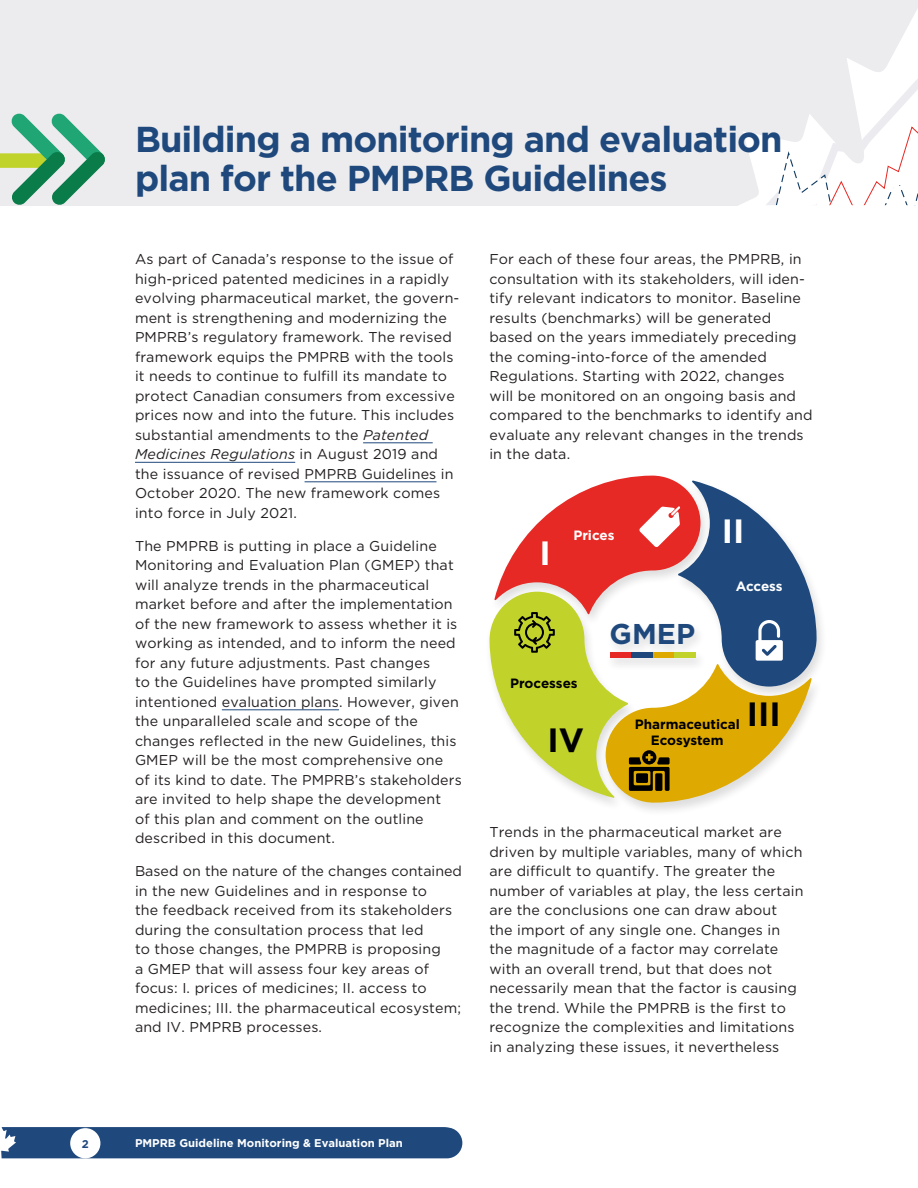
<style>
.page{position:relative;width:918px;height:1188px;background:#fff}
.page>*{position:absolute;margin:0;border:0;box-sizing:border-box;transform-origin:0 0}
.t1{font:700 36px/39px "Gotham HTF";letter-spacing:-.025em;color:#1f497d}
.t2{font:700 33.6px "Gotham";color:#000}
.t3{font:700 33.6px "Gotham";color:#fff}
.t4{font:700 28.65px "Gotham";color:#1f497d}
.Body{font:14.25px/19.5px "Gotham HTF";letter-spacing:.01em;color:#231f20}
.t5{font:700 13.5px/16.2px "Gotham";color:#000;text-align:center}
.t6{font:700 13.5px "Gotham";letter-spacing:-.005em;color:#fff}
.t7{font:700 11.25px "Gotham HTF";color:#fff}
.t8{font:700 11.25px "Gotham HTF";color:#1f497d}
.s1{font-style:italic}
</style>
<div class="page">
<div style="left:0;top:0;width:918px;height:205px;background:#ececee"></div>
<svg style="left:0;top:113px;width:105px;height:92px"></svg>
<svg style="left:741px;top:9px;width:177px;height:196px"></svg>
<svg style="left:0;top:1127px;width:462px;height:32px;background:#335989"></svg>
<hr style="left:363px;top:442px;width:70px;height:1px;background:#1f497d">
<hr style="left:135px;top:462px;width:160px;height:1px;background:#1f497d">
<hr style="left:305px;top:481px;width:132px;height:1px;background:#1f497d">
<hr style="left:222px;top:709px;width:117px;height:1px;background:#1f497d">
<div style="left:485px;top:474px;width:343px;height:342px;background:#231f20;opacity:.15"></div>
<svg style="left:489px;top:475px;width:328px;height:328px"></svg>
<h2 class="t1" style="left:135px;top:119px;width:649px">Building a monitoring and evaluation plan for the PMPRB Guidelines</h2>
<p class="Body" style="left:135px;top:249px;width:326px">As part of Canada’s response to the issue of high-priced patented medicines in a rapidly evolving pharmaceutical market, the govern&shy;ment is strengthening and modernizing the PMPRB’s regulatory framework. The revised framework equips the PMPRB with the tools it needs to continue to fulfill its mandate to protect Canadian consumers from excessive prices now and into the future. This includes substantial amendments to the <span class="s1">Patented Medicines Regulations</span> in August 2019 and the issuance of revised PMPRB Guidelines in October 2020. The new framework comes into force in July 2021.</p>
<p class="Body" style="left:135px;top:536px;width:328px">The PMPRB is putting in place a Guideline Monitoring and Evaluation Plan (GMEP) that will analyze trends in the pharmaceutical market before and after the implementation of the new framework to assess whether it is working as intended, and to inform the need for any future adjustments. Past changes<br>to the Guidelines have prompted similarly intentioned evaluation plans. However, given the unparalleled scale and scope of the changes reflected in the new Guidelines, this GMEP will be the most comprehensive one<br>of its kind to date. The PMPRB’s stakeholders are invited to help shape the development<br>of this plan and comment on the outline described in this document.</p>
<p class="Body" style="left:135px;top:861px;width:329px">Based on the nature of the changes contained in the new Guidelines and in response to<br>the feedback received from its stakeholders during the consultation process that led<br>to those changes, the PMPRB is proposing<br>a GMEP that will assess four key areas of focus: I. prices of medicines; II. access to medicines; III. the pharmaceutical ecosystem; and IV. PMPRB processes.</p>
<p class="Body" style="left:489px;top:249px;width:325px">For each of these four areas, the PMPRB, in consultation with its stakeholders, will iden&shy;tify relevant indicators to monitor. Baseline results (benchmarks) will be generated based on the years immediately preceding the coming-into-force of the amended Regulations. Starting with 2022, changes<br>will be monitored on an ongoing basis and compared to the benchmarks to identify and evaluate any relevant changes in the trends in the data.</p>
<p class="t3" style="left:540px;top:533px;width:13px">I</p>
<p class="t6" style="left:573px;top:527px;width:43px">Prices</p>
<p class="t4" style="left:610px;top:617px;width:87px">GMEP</p>
<p class="t5" style="left:510px;top:675px;width:69px">Processes</p>
<p class="t3" style="left:722px;top:511px;width:24px">II</p>
<p class="t6" style="left:736px;top:578px;width:48px">Access</p>
<p class="t2" style="left:548px;top:721px;width:38px">IV</p>
<p class="t5" style="left:635px;top:716px;width:107px">Pharmaceutical<br>Ecosystem</p>
<p class="t2" style="left:747px;top:695px;width:35px">III</p>
<p class="Body" style="left:489px;top:822px;width:316px">Trends in the pharmaceutical market are driven by multiple variables, many of which are difficult to quantify. The greater the number of variables at play, the less certain are the conclusions one can draw about the import of any single one. Changes in the magnitude of a factor may correlate with an overall trend, but that does not necessarily mean that the factor is causing the trend. While the PMPRB is the first to recognize the complexities and limitations in analyzing these issues, it nevertheless</p>
<p class="t8" style="left:82px;top:1137px;width:9px">2</p>
<p class="t7" style="left:135px;top:1137px;width:269px">PMPRB Guideline Monitoring &amp; Evaluation Plan</p>
</div>
